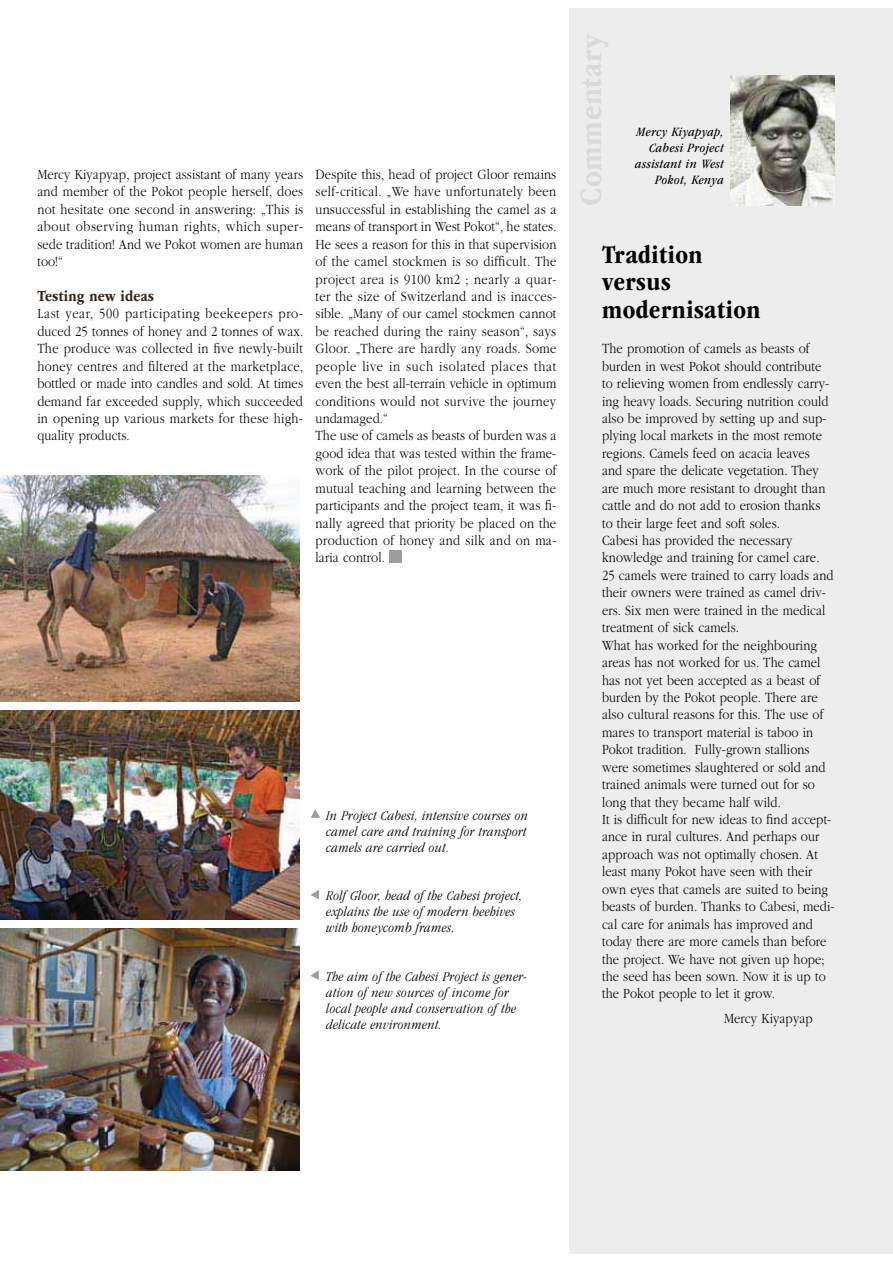
<style>
.page{position:relative;width:893px;height:1263px;background:#fff}
.page>*{position:absolute;margin:0;border:0;box-sizing:border-box;transform-origin:0 0}
.t1{font:700 condensed 26.4px/27.6px "ITC Garamond Std";letter-spacing:.02em;color:#010202}
.t2{font:700 16.05px "ITC Garamond Std";letter-spacing:.02em;color:#33261c;scale:.82 1}
.t3{font:300 14.55px/17.4px "ITC Garamond Std";letter-spacing:.01em;color:#040809;scale:.86 1}
.t4{font:italic 300 condensed 13.95px/16px "ITC Garamond Std";letter-spacing:.025em;color:#010202}
.t5{font:italic condensed 13.2px/15.9px "ITC Garamond Std";letter-spacing:.035em;color:#010202;text-align:right}
</style>
<div class="page">
<img style="left:0;top:475px;width:300px;height:226px">
<img style="left:0;top:711px;width:300px;height:209px">
<img style="left:0;top:928px;width:300px;height:243px">
<div style="left:569px;top:9px;width:324px;height:1245px;background:#ededee"></div>
<img style="left:731px;top:75px;width:103px;height:130px">
<svg style="left:310px;top:970px;width:9px;height:10px"></svg>
<svg style="left:311px;top:809px;width:9px;height:9px"></svg>
<svg style="left:311px;top:890px;width:8px;height:9px"></svg>
<div style="left:389px;top:550px;width:12px;height:12px;background:#9b9d9f"></div>
<p class="t3" style="left:37px;top:166px;width:311px;text-align:justify">Mercy Kiyapyap, project assistant of many years and member of the Pokot people herself, does not hesitate one second in answering: „This is about observing human rights, which super&shy;sede tradition! And we Pokot women are human too!“</p>
<p class="t2" style="left:37px;top:289px;width:144px">Testing new ideas</p>
<p class="t3" style="left:37px;top:306px;width:311px;text-align:justify">Last year, 500 participating beekeepers pro&shy;duced 25 tonnes of honey and 2 tonnes of wax.<br>The produce was collected in five newly-built honey centres and filtered at the marketplace, bottled or made into candles and sold. At times demand far exceeded supply, which succeeded in opening up various markets for these high&shy;quality products.</p>
<p class="t3" style="left:315px;top:166px;width:282px">Despite this, head of project Gloor remains self-critical. „We have unfortunately been unsuccessful in establishing the camel as a means of transport in West Pokot“, he states.<br>He sees a reason for this in that supervision of the camel stockmen is so difficult. The project area is 9100 km2 ; nearly a quar&shy;ter the size of Switzerland and is inacces&shy;sible. „Many of our camel stockmen cannot be reached during the rainy season“, says Gloor. „There are hardly any roads. Some people live in such isolated places that even the best all-terrain vehicle in optimum conditions would not survive the journey undamaged.“<br>The use of camels as beasts of burden was a good idea that was tested within the frame&shy;work of the pilot project. In the course of mutual teaching and learning between the participants and the project team, it was fi&shy;nally agreed that priority be placed on the production of honey and silk and on ma&shy;laria control.</p>
<p class="t4" style="left:326px;top:808px;width:203px;text-align:justify">In Project Cabesi, intensive courses on camel care and training for transport camels are carried out.</p>
<p class="t4" style="left:326px;top:888px;width:198px">Rolf Gloor, head of the Cabesi project, explains the use of modern beehives with honeycomb frames.</p>
<p class="t4" style="left:326px;top:969px;width:202px">The aim of the Cabesi Project is gener&shy;ation of new sources of income for local people and conservation of the delicate environment.</p>
<p class="t5" style="left:635px;top:124px;width:90px">Mercy Kiyapyap,<br>Cabesi Project assistant in West<br>Pokot, Kenya</p>
<h1 class="t1" style="left:602px;top:242px;width:160px">Tradition versus modernisation</h1>
<p class="t3" style="left:602px;top:341px;width:272px">The promotion of camels as beasts of burden in west Pokot should contribute to relieving women from endlessly carry&shy;ing heavy loads. Securing nutrition could also be improved by setting up and sup&shy;plying local markets in the most remote regions. Camels feed on acacia leaves<br>and spare the delicate vegetation. They are much more resistant to drought than cattle and do not add to erosion thanks to their large feet and soft soles.<br>Cabesi has provided the necessary knowledge and training for camel care.<br>25 camels were trained to carry loads and their owners were trained as camel driv&shy;ers. Six men were trained in the medical treatment of sick camels.<br>What has worked for the neighbouring areas has not worked for us. The camel has not yet been accepted as a beast of burden by the Pokot people. There are also cultural reasons for this. The use of mares to transport material is taboo in Pokot tradition. Fully-grown stallions were sometimes slaughtered or sold and trained animals were turned out for so long that they became half wild.<br>It is difficult for new ideas to find accept&shy;ance in rural cultures. And perhaps our approach was not optimally chosen. At least many Pokot have seen with their own eyes that camels are suited to being beasts of burden. Thanks to Cabesi, medi&shy;cal care for animals has improved and today there are more camels than before the project. We have not given up hope; the seed has been sown. Now it is up to the Pokot people to let it grow.</p>
<p class="t3" style="left:724px;top:1011px;width:105px">Mercy Kiyapyap</p>
</div>
